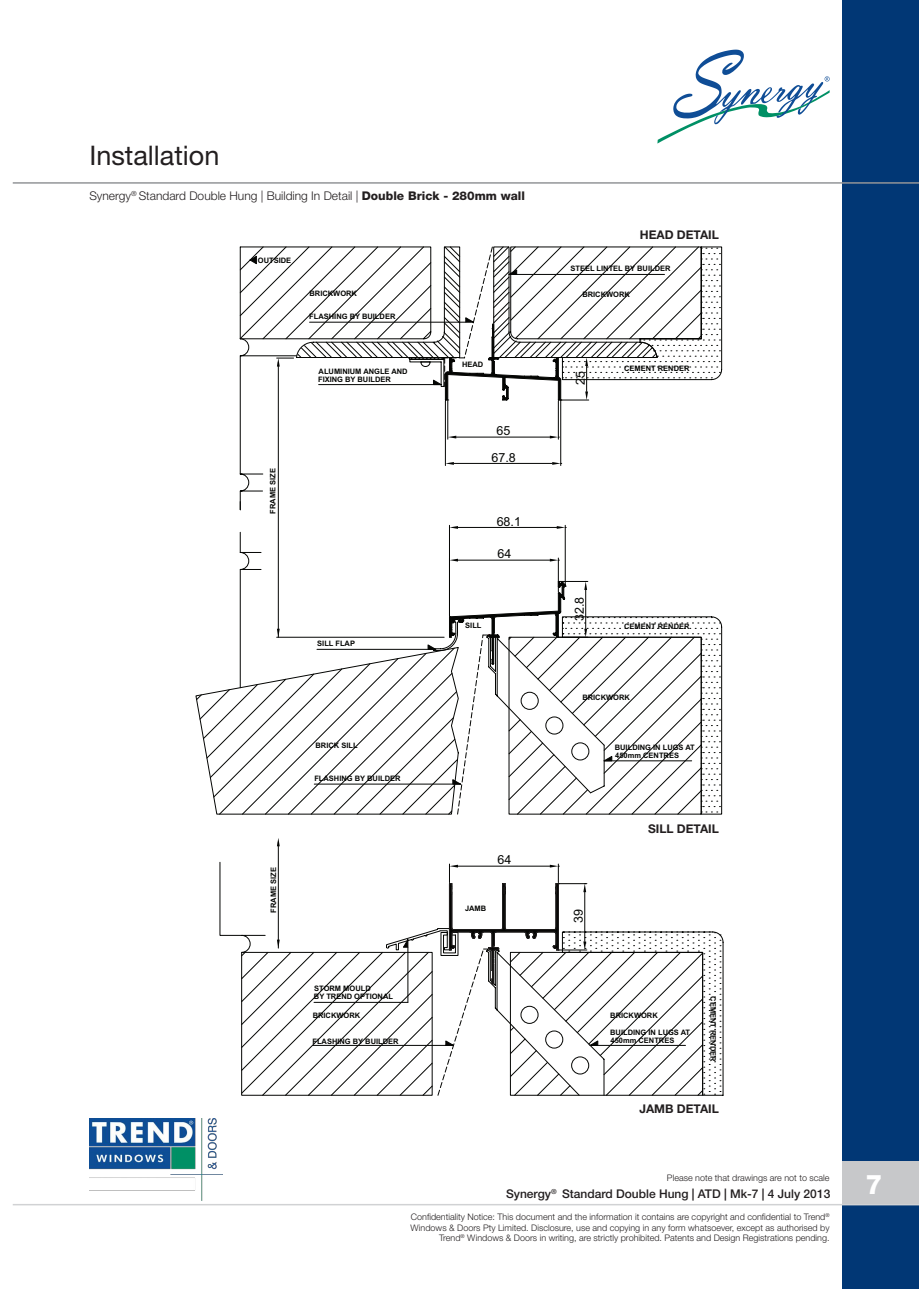
<style>
.page{position:relative;width:919px;height:1289px;background:#fff}
.page>*{position:absolute;margin:0;border:0;box-sizing:border-box;transform-origin:0 0}
.Section_Pages_Chapte{font:27px "Helvetica Neue";color:#231f20}
.t1{font:800 27px "Helvetica Neue";color:#fff}
.t2{font:12.45px "Arial";color:#040503}
.Section_Pages_Chapte-2{font:300 12px "Helvetica Neue";color:#231f20}
.t3{font:500 12px "Helvetica Neue";color:#231f20}
.Drawing_Labelling_Ou{font:700 12px "Helvetica Neue";color:#231f20}
.t4{font:300 9px/10.8px "Helvetica Neue";color:#231f20;text-align:right}
.t5{font:700 7.5px/8.6px "Arial";color:#040503}
.s1{font-weight:800}
</style>
<div class="page">
<div style="left:842px;top:0;width:76px;height:1288px;background:#013775"></div>
<div style="left:842px;top:1161px;width:76px;height:42px;background:#c7c8ca"></div>
<hr style="left:13px;top:1203px;width:905px;height:2px;background:#d1d2d4">
<hr style="left:13px;top:182px;width:905px;height:2px;background:#939598">
<img style="left:89px;top:1118px;width:133px;height:82px">
<svg style="left:657px;top:50px;width:172px;height:93px"></svg>
<hr style="left:278px;top:842px;width:1px;height:106px;background:#040503">
<svg style="left:277px;top:838px;width:3px;height:8px"></svg>
<svg style="left:219px;top:861px;width:504px;height:234px"></svg>
<svg style="left:196px;top:246px;width:526px;height:568px"></svg>
<p class="Section_Pages_Chapte" style="left:89px;top:139px;width:132px">Installation</p>
<p class="Section_Pages_Chapte-2" style="left:89px;top:189px;width:437px">Synergy<sup>®</sup> Standard Double Hung | Building In Detail | <span class="s1">Double Brick - 280mm wall</span></p>
<p class="t5" style="left:258px;top:256px;width:35px">OUTSIDE</p>
<p class="Drawing_Labelling_Ou" style="left:639px;top:227px;width:81px">HEAD DETAIL</p>
<p class="t5" style="left:570px;top:265px;width:102px">STEEL LINTEL BY BUILDER</p>
<p class="t5" style="left:309px;top:289px;width:49px">BRICKWORK</p>
<p class="t5" style="left:582px;top:291px;width:49px">BRICKWORK</p>
<p class="t5" style="left:269px;top:513px;width:47px;rotate:-90deg">FRAME SIZE</p>
<p class="t5" style="left:269px;top:912px;width:47px;rotate:-90deg">FRAME SIZE</p>
<p class="t5" style="left:309px;top:312px;width:88px">FLASHING BY BUILDER</p>
<p class="t5" style="left:318px;top:367px;width:91px">ALUMINIUM ANGLE AND<br>FIXING BY BUILDER</p>
<p class="t5" style="left:317px;top:639px;width:39px">SILL FLAP</p>
<p class="t5" style="left:315px;top:741px;width:44px">BRICK SILL</p>
<p class="t5" style="left:314px;top:774px;width:88px">FLASHING BY BUILDER</p>
<p class="t5" style="left:462px;top:360px;width:23px">HEAD</p>
<p class="t2" style="left:496px;top:423px;width:15px">65</p>
<p class="t2" style="left:491px;top:449px;width:26px">67.8</p>
<p class="t2" style="left:496px;top:513px;width:26px">68.1</p>
<p class="t2" style="left:497px;top:545px;width:15px">64</p>
<p class="t5" style="left:465px;top:621px;width:18px">SILL</p>
<p class="t2" style="left:497px;top:851px;width:15px">64</p>
<p class="t5" style="left:465px;top:904px;width:23px">JAMB</p>
<p class="t2" style="left:572px;top:385px;width:15px;rotate:-90deg">25</p>
<p class="t5" style="left:624px;top:364px;width:67px">CEMENT RENDER</p>
<p class="t2" style="left:571px;top:621px;width:26px;rotate:-90deg">32.8</p>
<p class="t5" style="left:624px;top:622px;width:67px">CEMENT RENDER</p>
<p class="t5" style="left:582px;top:693px;width:49px">BRICKWORK</p>
<p class="t5" style="left:614px;top:743px;width:81px">BUILDING IN LUGS AT<br>450mm CENTRES</p>
<p class="t2" style="left:570px;top:923px;width:15px;rotate:-90deg">39</p>
<p class="Drawing_Labelling_Ou" style="left:648px;top:821px;width:72px">SILL DETAIL</p>
<p class="t5" style="left:314px;top:984px;width:81px">STORM MOULD<br>BY TREND OPTIONAL</p>
<p class="t5" style="left:313px;top:1011px;width:49px">BRICKWORK</p>
<p class="t5" style="left:610px;top:1011px;width:49px">BRICKWORK</p>
<p class="t5" style="left:610px;top:1028px;width:81px">BUILDING IN LUGS AT</p>
<p class="t5" style="left:312px;top:1036px;width:88px">FLASHING BY BUILDER</p>
<p class="t5" style="left:610px;top:1036px;width:65px">450mm CENTRES</p>
<p class="t5" style="left:717px;top:996px;width:67px;rotate:90deg">CEMENT RENDER</p>
<p class="Drawing_Labelling_Ou" style="left:639px;top:1100px;width:81px">JAMB DETAIL</p>
<p class="t4" style="left:667px;top:1172px;width:164px">Please note that drawings are not to scale</p>
<h3 class="t3" style="left:506px;top:1186px;width:326px">Synergy<sup>®</sup> Standard Double Hung | ATD | Mk-7 | 4 July 2013</h3>
<p class="t4" style="left:410px;top:1210px;width:420px">Confidentiality Notice: This document and the information it contains are copyright and confidential to Trend<sup>®<br></sup>Windows &amp; Doors Pty Limited. Disclosure, use and copying in any form whatsoever, except as authorised by<br>Trend<sup>®</sup> Windows &amp; Doors in writing, are strictly prohibited. Patents and Design Registrations pending.</p>
<h1 class="t1" style="left:865px;top:1168px;width:19px">7</h1>
</div>
